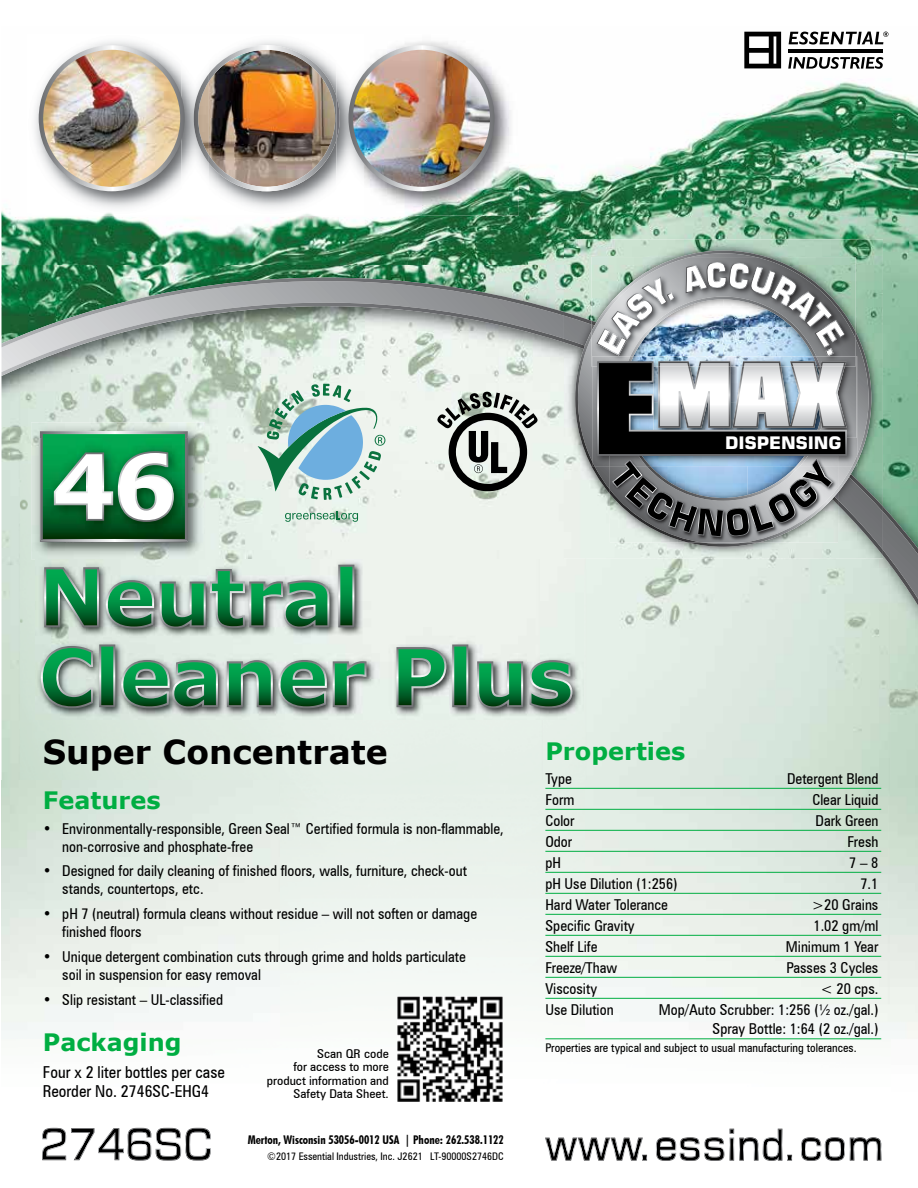
<style>
.page{position:relative;width:918px;height:1188px;background:#fff}
.page>*{position:absolute;margin:0;border:0;box-sizing:border-box;transform-origin:0 0}
.t1{font:700 33px "Verdana";color:#000}
.t2{font:700 24px "Verdana";color:#00ae42}
.t3{font:700 17.25px "Square 721 BT";color:#fff}
.t4{font:condensed 16.5px/19.8px "Zurich BT";color:#000}
.t5{font:condensed 15px/18px "Zurich BT";color:#000}
.t6{font:condensed 12.15px/13.5px "Zurich BT";color:#000;text-align:right;scale:1.11 1}
.t7{font:condensed 12px "Zurich BT";color:#000}
.t8{font:700 condensed 12px "Futura BT";color:#000}
.t9{font:condensed 10.5px "Zurich BT";color:#000}
</style>
<div class="page">
<img style="left:2px;top:31px;width:916px;height:234px">
<img style="left:2px;top:265px;width:562px;height:13px">
<img style="left:586px;top:605px;width:304px;height:176px">
<img style="left:890px;top:605px;width:28px;height:176px">
<svg style="left:2px;top:278px;width:916px;height:327px;background:#c1d0c5"></svg>
<img style="left:564px;top:239px;width:319px;height:73px">
<img style="left:564px;top:312px;width:319px;height:243px">
<svg style="left:575px;top:251px;width:296px;height:296px;background:#9eada4"></svg>
<img style="left:610px;top:537px;width:228px;height:6px">
<img style="left:591px;top:257px;width:266px;height:209px">
<img style="left:847px;top:367px;width:9px;height:71px">
<img style="left:847px;top:356px;width:9px;height:11px">
<svg style="left:591px;top:262px;width:256px;height:275px;background:#8b9499"></svg>
<hr style="left:788px;top:49px;width:95px;height:3px;background:#000">
<svg style="left:744px;top:32px;width:37px;height:36px"></svg>
<svg style="left:788px;top:57px;width:95px;height:12px"></svg>
<svg style="left:789px;top:32px;width:99px;height:13px"></svg>
<svg style="left:545px;top:1138px;width:102px;height:23px"></svg>
<svg style="left:656px;top:1129px;width:136px;height:32px"></svg>
<svg style="left:801px;top:1137px;width:80px;height:24px"></svg>
<svg style="left:42px;top:1128px;width:169px;height:33px"></svg>
<img style="left:27px;top:33px;width:492px;height:183px">
<img style="left:209px;top:45px;width:127px;height:146px">
<img style="left:182px;top:33px;width:27px;height:183px">
<img style="left:194px;top:74px;width:15px;height:89px">
<img style="left:39px;top:45px;width:146px;height:146px">
<svg style="left:437px;top:392px;width:101px;height:99px"></svg>
<img style="left:35px;top:559px;width:548px;height:160px">
<svg style="left:44px;top:567px;width:55px;height:60px;background:#4b996f"></svg>
<svg style="left:106px;top:580px;width:48px;height:49px;background:#579875"></svg>
<svg style="left:160px;top:569px;width:169px;height:60px;background:#74a88c"></svg>
<svg style="left:338px;top:565px;width:16px;height:62px"></svg>
<svg style="left:41px;top:646px;width:52px;height:62px;background:#6ca485"></svg>
<svg style="left:99px;top:645px;width:16px;height:62px"></svg>
<svg style="left:121px;top:660px;width:97px;height:48px;background:#549572"></svg>
<svg style="left:227px;top:660px;width:100px;height:48px;background:#599a77"></svg>
<svg style="left:333px;top:661px;width:34px;height:46px;background:#67a383"></svg>
<svg style="left:396px;top:647px;width:50px;height:60px;background:#5ca27d"></svg>
<svg style="left:452px;top:645px;width:16px;height:62px"></svg>
<svg style="left:477px;top:661px;width:46px;height:47px;background:#549874"></svg>
<svg style="left:529px;top:660px;width:43px;height:48px;background:#549572"></svg>
<img style="left:31px;top:422px;width:174px;height:137px">
<img style="left:188px;top:438px;width:4px;height:102px">
<svg style="left:40px;top:431px;width:148px;height:111px"></svg>
<img style="left:336px;top:33px;width:28px;height:183px">
<img style="left:336px;top:96px;width:4px;height:44px">
<img style="left:348px;top:45px;width:146px;height:146px">
<svg style="left:258px;top:384px;width:127px;height:116px;background:#a4c9c7"></svg>
<svg style="left:285px;top:511px;width:73px;height:11px"></svg>
<hr style="left:545px;top:788px;width:336px;height:1px;background:#00ae42">
<hr style="left:545px;top:809px;width:336px;height:1px;background:#00ae42">
<hr style="left:545px;top:830px;width:336px;height:1px;background:#00ae42">
<hr style="left:545px;top:851px;width:336px;height:1px;background:#00ae42">
<hr style="left:545px;top:872px;width:336px;height:1px;background:#00ae42">
<hr style="left:545px;top:893px;width:336px;height:1px;background:#00ae42">
<hr style="left:545px;top:914px;width:336px;height:1px;background:#00ae42">
<hr style="left:545px;top:935px;width:336px;height:1px;background:#00ae42">
<hr style="left:545px;top:956px;width:336px;height:1px;background:#00ae42">
<hr style="left:545px;top:977px;width:336px;height:1px;background:#00ae42">
<hr style="left:545px;top:998px;width:336px;height:1px;background:#00ae42">
<hr style="left:545px;top:1038px;width:336px;height:1px;background:#00ae42">
<img style="left:397px;top:996px;width:106px;height:105px">
<p class="t3" style="left:725px;top:433px;width:118px">DISPENSING</p>
<h1 class="t1" style="left:43px;top:729px;width:346px">Super Concentrate</h1>
<h2 class="t2" style="left:43px;top:783px;width:119px">Features</h2>
<p class="t5" style="left:62px;top:819px;width:443px;text-indent:-19px">• Environmentally-responsible, Green Seal™ Certified formula is non-flammable, non-corrosive and phosphate-free</p>
<p class="t5" style="left:62px;top:862px;width:406px;text-indent:-19px">• Designed for daily cleaning of finished floors, walls, furniture, check-out stands, countertops, etc.</p>
<p class="t5" style="left:62px;top:905px;width:416px;text-indent:-19px">• pH 7 (neutral) formula cleans without residue – will not soften or damage finished floors</p>
<p class="t5" style="left:62px;top:947px;width:405px;text-indent:-19px">• Unique detergent combination cuts through grime and holds particulate soil in suspension for easy removal</p>
<p class="t5" style="left:43px;top:990px;width:182px">• Slip resistant – UL-classified</p>
<h2 class="t2" style="left:43px;top:1025px;width:140px">Packaging</h2>
<p class="t4" style="left:43px;top:1062px;width:184px">Four x 2 liter bottles per case<br>Reorder No. 2746SC-EHG4</p>
<p class="t8" style="left:248px;top:1132px;width:258px">Merton, Wisconsin 53056-0012 USA | Phone: 262.538.1122</p>
<p class="t9" style="left:267px;top:1150px;width:238px">©2017 Essential Industries, Inc. J2621 LT-90000S2746DC</p>
<p class="t6" style="left:267px;top:1047px;width:111px">Scan QR code<br>for access to more product information and<br>Safety Data Sheet.</p>
<h2 class="t2" style="left:545px;top:735px;width:141px">Properties</h2>
<p class="t5" style="left:545px;top:769px;width:28px">Type</p>
<p class="t5" style="left:787px;top:769px;width:93px">Detergent Blend</p>
<p class="t5" style="left:545px;top:790px;width:31px">Form</p>
<p class="t5" style="left:812px;top:790px;width:68px">Clear Liquid</p>
<p class="t5" style="left:545px;top:811px;width:31px">Color</p>
<p class="t5" style="left:816px;top:811px;width:64px">Dark Green</p>
<p class="t5" style="left:545px;top:832px;width:28px">Odor</p>
<p class="t5" style="left:847px;top:832px;width:32px">Fresh</p>
<p class="t5" style="left:545px;top:853px;width:17px">pH</p>
<p class="t5" style="left:849px;top:853px;width:31px">7 – 8</p>
<p class="t5" style="left:545px;top:874px;width:134px">pH Use Dilution (1:256)</p>
<p class="t5" style="left:860px;top:874px;width:19px">7.1</p>
<p class="t5" style="left:545px;top:895px;width:124px">Hard Water Tolerance</p>
<p class="t5" style="left:812px;top:895px;width:68px">&gt;20 Grains</p>
<p class="t5" style="left:545px;top:916px;width:91px">Specific Gravity</p>
<p class="t5" style="left:814px;top:916px;width:66px">1.02 gm/ml</p>
<p class="t5" style="left:545px;top:937px;width:54px">Shelf Life</p>
<p class="t5" style="left:786px;top:937px;width:94px">Minimum 1 Year</p>
<p class="t5" style="left:545px;top:958px;width:73px">Freeze/Thaw</p>
<p class="t5" style="left:787px;top:958px;width:93px">Passes 3 Cycles</p>
<p class="t5" style="left:545px;top:979px;width:53px">Viscosity</p>
<p class="t5" style="left:820px;top:979px;width:59px">&lt; 20 cps.</p>
<p class="t5" style="left:545px;top:1000px;width:70px">Use Dilution</p>
<p class="t5" style="left:659px;top:999px;width:221px;line-height:19.5px;text-align:right">Mop/Auto Scrubber: 1:256 (½ oz./gal.)<br>Spray Bottle: 1:64 (2 oz./gal.)</p>
<p class="t7" style="left:545px;top:1041px;width:313px">Properties are typical and subject to usual manufacturing tolerances.</p>
</div>
